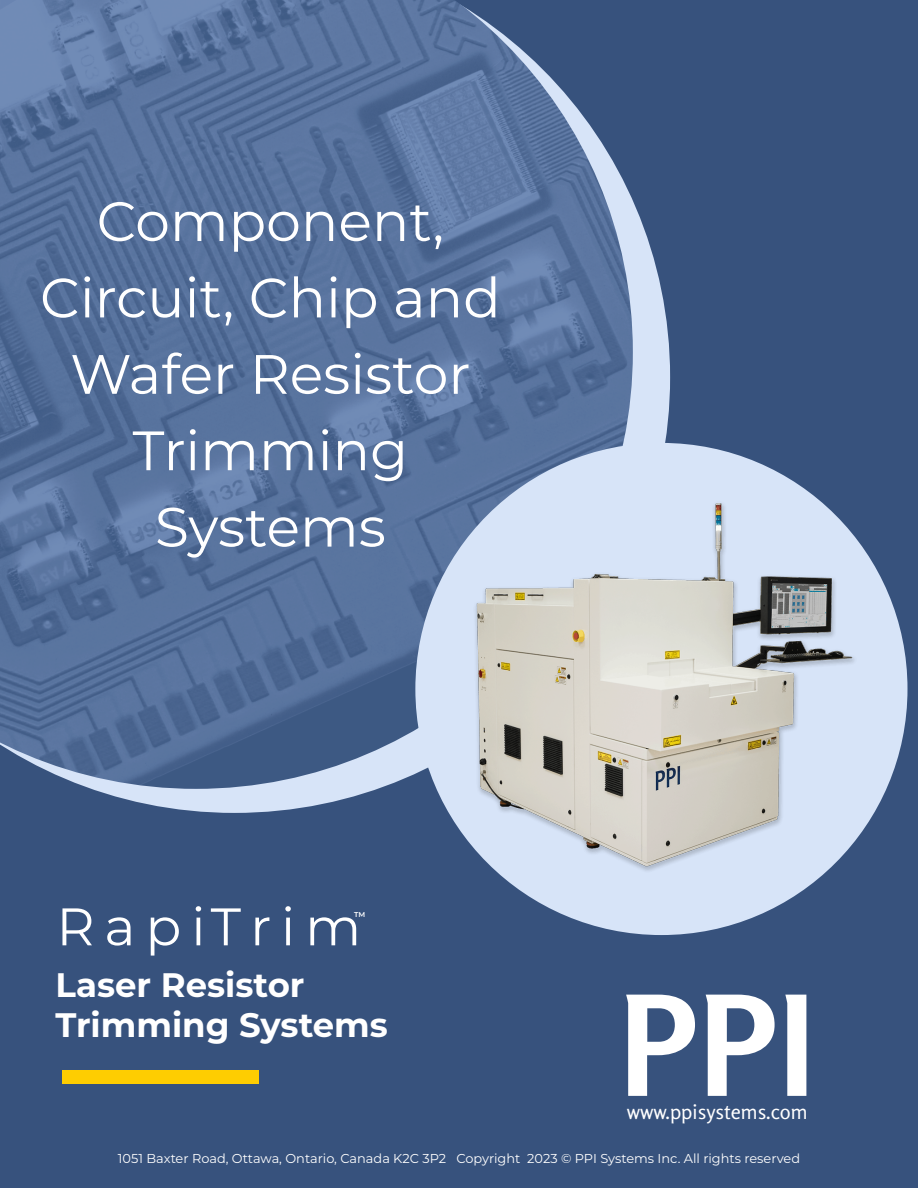
<style>
.page{position:relative;width:918px;height:1188px;background:#37527d}
.page>*{position:absolute;margin:0;border:0;box-sizing:border-box;transform-origin:0 0}
.t1{font:700 138.3px "Rosario";color:#fff}
.t2{font:55.35px/76.3px "Montserrat";color:#fff;text-align:center}
.t3{font:52.8px "Montserrat";letter-spacing:.185em;color:#fff}
.t4{font:700 33.9px/40.5px "Montserrat";color:#fff}
.t5{font:20.4px "Rosario";color:#fff}
.t6{font:12.9px "Montserrat";color:#fff}
.t7{font:600 7.05px "Montserrat";color:#fff}
</style>
<div class="page">
<svg style="left:92px;top:201px;width:578px;height:612px;fill:#d7e4f8"></svg>
<img style="left:0;top:0;width:633px;height:789px">
<div style="left:415px;top:443px;width:493px;height:492px;background:#d7e4f8;border-radius:50%"></div>
<img style="left:474px;top:502px;width:383px;height:370px">
<div style="left:62px;top:1070px;width:196px;height:14px;background:#fecd01"></div>
<h2 class="t2" style="left:40px;top:181px;width:462px">Component,<br>Circuit, Chip and<br>Wafer Resistor<br>Trimming<br>Systems</h2>
<h3 class="t3" style="left:56px;top:890px;width:306px">RapiTrim</h3>
<h3 class="t4" style="left:56px;top:963px;width:334px">Laser Resistor<br>Trimming Systems</h3>
<p class="t7" style="left:354px;top:909px;width:13px">TM</p>
<h1 class="t1" style="left:619px;top:962px;width:198px">PPI</h1>
<h3 class="t5" style="left:627px;top:1100px;width:182px">www.ppisystems.com</h3>
<p class="t6" style="left:118px;top:1150px;width:684px">1051 Baxter Road, Ottawa, Ontario, Canada K2C 3P2 Copyright 2023 © PPI Systems Inc. All rights reserved</p>
</div>
